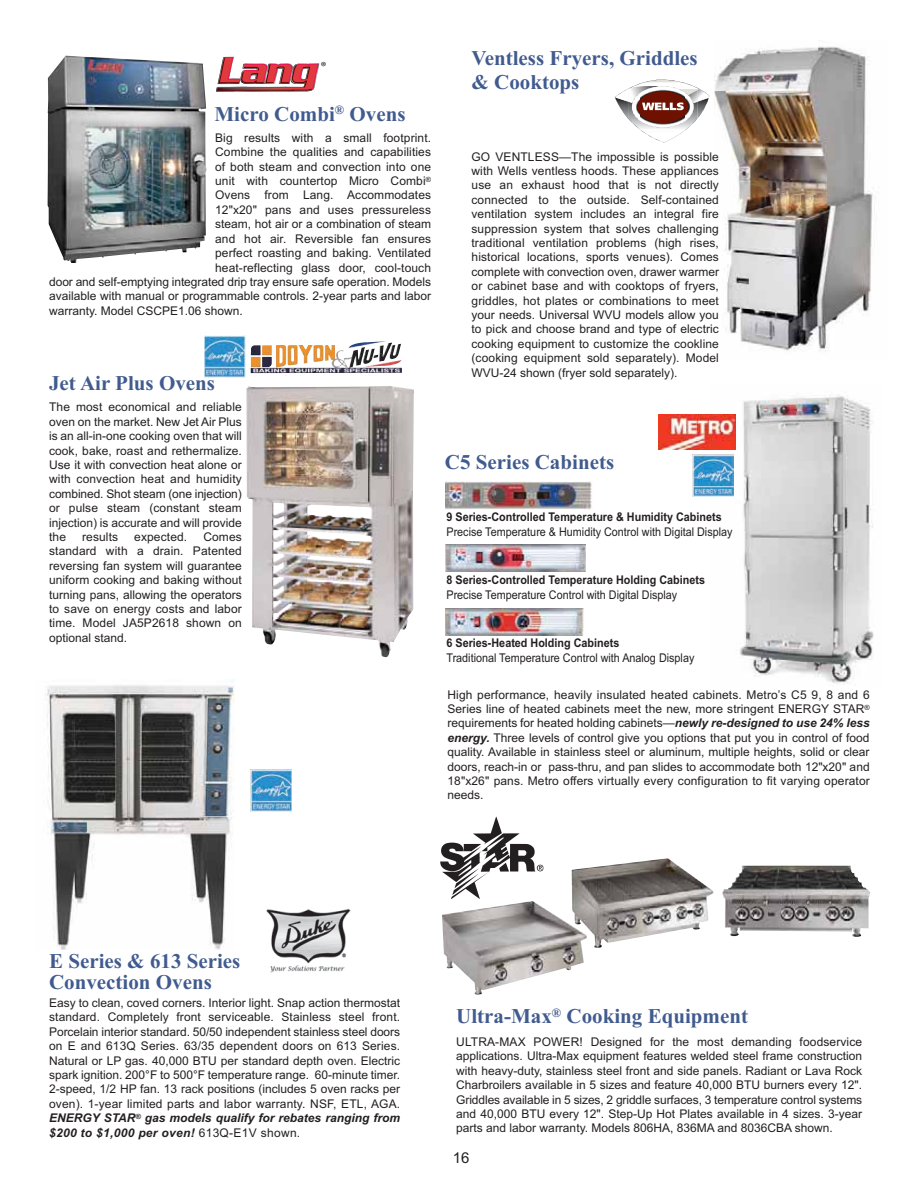
<style>
.page{position:relative;width:919px;height:1188px;background:#fff}
.page>*{position:absolute;margin:0;border:0;box-sizing:border-box;transform-origin:0 0}
.t1{font:700 21px/24.3px "Times New Roman";color:#415b8f}
.t2{font:15px "Arial";color:#231f20}
.t3{font:13.35px "Myriad Pro";color:#231f20}
.t4{font:12px/14.4px "Arial";color:#231f20;text-align:justify}
.t5{font:12px "Arial";color:#231f20;scale:.9 1}
.t6{font:700 12px "Arial";color:#231f20;scale:.9 1}
.s1{font-weight:700;font-style:italic}
</style>
<div class="page">
<img style="left:715px;top:46px;width:160px;height:305px">
<svg style="left:615px;top:80px;width:94px;height:63px"></svg>
<img style="left:246px;top:386px;width:168px;height:271px">
<img style="left:348px;top:341px;width:44px;height:15px">
<img style="left:266px;top:908px;width:85px;height:65px">
<img style="left:442px;top:858px;width:428px;height:136px">
<svg style="left:440px;top:816px;width:104px;height:83px"></svg>
<img style="left:710px;top:395px;width:164px;height:289px">
<img style="left:445px;top:608px;width:139px;height:27px">
<img style="left:445px;top:481px;width:147px;height:29px">
<img style="left:445px;top:544px;width:140px;height:27px">
<img style="left:658px;top:415px;width:77px;height:34px">
<img style="left:693px;top:454px;width:40px;height:43px">
<img style="left:204px;top:335px;width:42px;height:43px">
<img style="left:250px;top:769px;width:42px;height:42px">
<svg style="left:216px;top:57px;width:103px;height:35px"></svg>
<img style="left:48px;top:56px;width:158px;height:207px">
<img style="left:47px;top:679px;width:187px;height:271px">
<p class="t3" style="left:321px;top:59px;width:7px">®</p>
<h1 class="t1" style="left:214px;top:104px;width:193px">Micro Combi<sup>®</sup> Ovens</h1>
<p class="t4" style="left:215px;top:132px;width:218px">Big results with a small footprint.</p>
<p class="t4" style="left:215px;top:146px;width:217px">Combine the qualities and capabilities</p>
<p class="t4" style="left:215px;top:160px;width:218px">of both steam and convection into one</p>
<p class="t4" style="left:215px;top:175px;width:218px">unit with countertop Micro Combi<sup>®</sup></p>
<p class="t4" style="left:215px;top:189px;width:218px">Ovens from Lang. Accommodates</p>
<p class="t4" style="left:215px;top:204px;width:217px">12"x20" pans and uses pressureless</p>
<p class="t4" style="left:215px;top:218px;width:218px">steam, hot air or a combination of steam</p>
<p class="t4" style="left:215px;top:232px;width:218px">and hot air. Reversible fan ensures</p>
<p class="t4" style="left:215px;top:247px;width:217px">perfect roasting and baking. Ventilated</p>
<p class="t4" style="left:215px;top:261px;width:217px">heat-reflecting glass door, cool-touch</p>
<p class="t4" style="left:49px;top:276px;width:383px">door and self-emptying integrated drip tray ensure safe operation. Models</p>
<p class="t4" style="left:49px;top:290px;width:383px">available with manual or programmable controls. 2-year parts and labor</p>
<p class="t4" style="left:49px;top:304px;width:195px">warranty. Model CSCPE1.06 shown.</p>
<h1 class="t1" style="left:49px;top:373px;width:167px">Jet Air Plus Ovens</h1>
<p class="t4" style="left:49px;top:401px;width:194px">The most economical and reliable oven on the market. New Jet Air Plus is an all-in-one cooking oven that will cook, bake, roast and rethermalize.<br>Use it with convection heat alone or with convection heat and humidity combined. Shot steam (one injection) or pulse steam (constant steam injection) is accurate and will provide the</p>
<p class="t4" style="left:49px;top:531px;width:194px;text-indent:154px">Comes standard with a drain. Patented reversing fan system will guarantee uniform cooking and baking without turning pans, allowing the operators to save on energy costs and labor time. Model JA5P2618 shown on optional stand.</p>
<p class="t4" style="left:82px;top:531px;width:38px">results</p>
<p class="t4" style="left:134px;top:531px;width:54px">expected.</p>
<h1 class="t1" style="left:471px;top:48px;width:228px">Ventless Fryers, Griddles &amp; Cooktops</h1>
<p class="t4" style="left:471px;top:150px;width:249px">GO VENTLESS—The impossible is possible with Wells ventless hoods. These appliances use an exhaust hood that is not directly connected to the outside. Self-contained ventilation system includes an integral fire suppression system that solves challenging traditional ventilation problems (high rises, historical locations, sports venues). Comes complete with convection oven, drawer warmer or cabinet base and with cooktops of fryers, griddles, hot plates or combinations to meet your needs. Universal WVU models allow you to pick and choose brand and type of electric cooking equipment to customize the cookline (cooking equipment sold separately). Model WVU-24 shown (fryer sold separately).</p>
<h1 class="t1" style="left:445px;top:452px;width:171px">C5 Series Cabinets</h1>
<p class="t6" style="left:446px;top:513px;width:307px">9 Series-Controlled Temperature &amp; Humidity Cabinets</p>
<p class="t5" style="left:446px;top:528px;width:319px">Precise Temperature &amp; Humidity Control with Digital Display</p>
<p class="t6" style="left:446px;top:576px;width:289px">8 Series-Controlled Temperature Holding Cabinets</p>
<p class="t5" style="left:446px;top:591px;width:258px">Precise Temperature Control with Digital Display</p>
<p class="t6" style="left:446px;top:639px;width:194px">6 Series-Heated Holding Cabinets</p>
<p class="t5" style="left:446px;top:654px;width:277px">Traditional Temperature Control with Analog Display</p>
<p class="t4" style="left:447px;top:688px;width:424px">High performance, heavily insulated heated cabinets. Metro’s C5 9, 8 and 6<br>Series line of heated cabinets meet the new, more stringent ENERGY STAR<sup>® </sup>requirements for heated holding cabinets—<span class="s1">newly re-designed to use 24% less energy.</span> Three levels of control give you options that put you in control of food quality. Available in stainless steel or aluminum, multiple heights, solid or clear doors, reach-in or pass-thru, and pan slides to accommodate both 12"x20" and 18"x26" pans. Metro offers virtually every configuration to fit varying operator needs.</p>
<h1 class="t1" style="left:49px;top:953px;width:193px;line-height:21px">E Series &amp; 613 Series<br>Convection Ovens</h1>
<p class="t4" style="left:49px;top:996px;width:353px">Easy to clean, coved corners. Interior light. Snap action thermostat standard. Completely front serviceable. Stainless steel front.<br>Porcelain interior standard. 50/50 independent stainless steel doors on E and 613Q Series. 63/35 dependent doors on 613 Series.<br>Natural or LP gas. 40,000 BTU per standard depth oven. Electric spark ignition. 200°F to 500°F temperature range. 60-minute timer.<br>2-speed, 1/2 HP fan. 13 rack positions (includes 5 oven racks per oven). 1-year limited parts and labor warranty. NSF, ETL, AGA.<br><span class="s1">ENERGY STAR</span><sup>®</sup> <span class="s1">gas models qualify for rebates ranging from $200 to $1,000 per oven!</span> 613Q-E1V shown.</p>
<h1 class="t1" style="left:456px;top:1006px;width:293px">Ultra-Max<sup>®</sup> Cooking Equipment</h1>
<p class="t4" style="left:456px;top:1035px;width:407px">ULTRA-MAX POWER! Designed for the most demanding foodservice applications. Ultra-Max equipment features welded steel frame construction with heavy-duty, stainless steel front and side panels. Radiant or Lava Rock Charbroilers available in 5 sizes and feature 40,000 BTU burners every 12".<br>Griddles available in 5 sizes, 2 griddle surfaces, 3 temperature control systems and 40,000 BTU every 12". Step-Up Hot Plates available in 4 sizes. 3-year parts and labor warranty. Models 806HA, 836MA and 8036CBA shown.</p>
<p class="t2" style="left:453px;top:1152px;width:18px">16</p>
</div>
